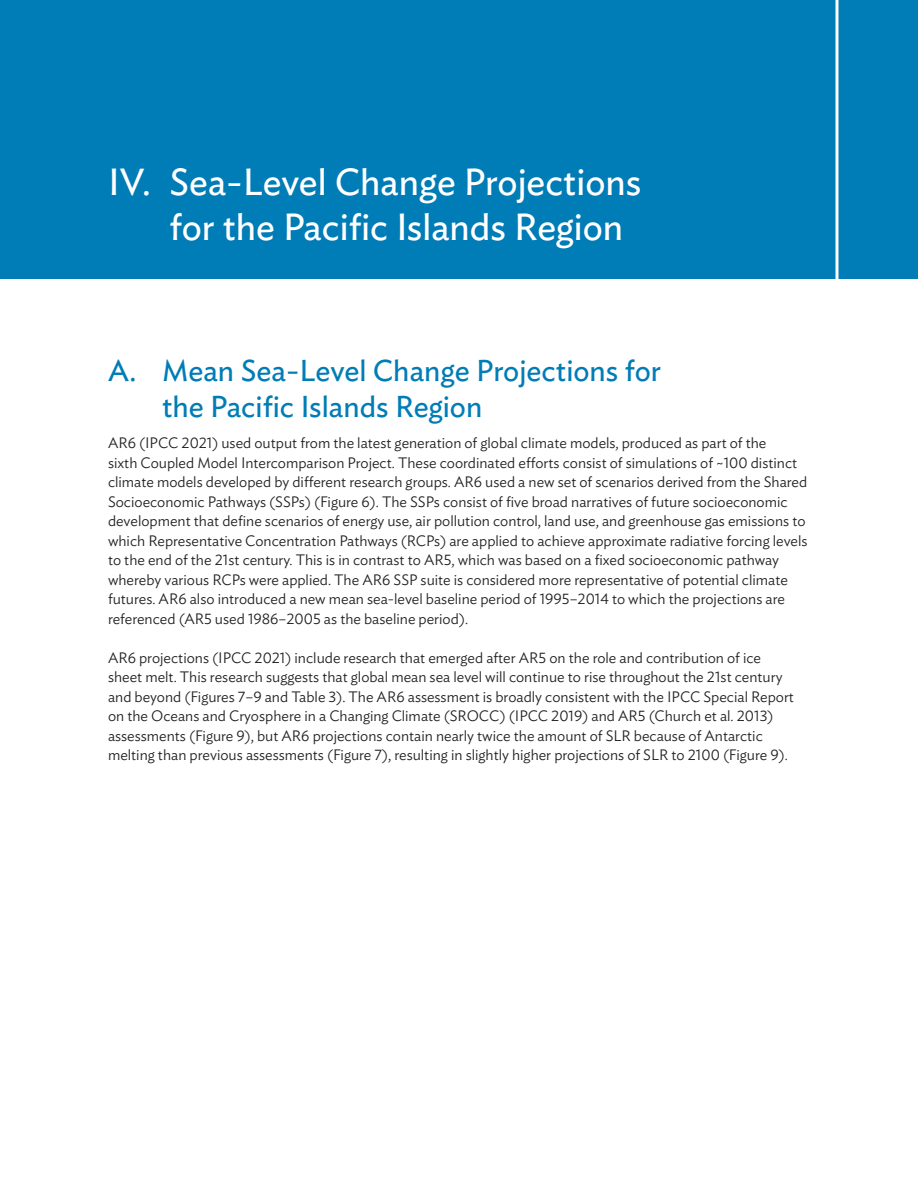
<style>
.page{position:relative;width:918px;height:1188px;background:#fff}
.page>*{position:absolute;margin:0;border:0;box-sizing:border-box;transform-origin:0 0}
.t1{font:37.5px/45px "Ideal Sans";color:#fff}
.t2{font:30px/36px "Ideal Sans";color:#007cb6}
.t3{font:300 15px/19.5px "Ideal Sans";color:#231f20}
</style>
<div class="page">
<div style="left:0;top:0;width:918px;height:279px;background:#007cb6"></div>
<hr style="left:836px;top:0;width:3px;height:279px;background:#fff">
<h1 class="t1" style="left:169px;top:157px;width:474px;text-indent:-61px">IV. Sea-Level Change Projections for the Pacific Islands Region</h1>
<h2 class="t2" style="left:162px;top:350px;width:501px;text-indent:-54px">A. Mean Sea-Level Change Projections for the Pacific Islands Region</h2>
<p class="t3" style="left:108px;top:432px;width:701px">AR6 (IPCC 2021) used output from the latest generation of global climate models, produced as part of the<br>sixth Coupled Model Intercomparison Project. These coordinated efforts consist of simulations of ~100 distinct climate models developed by different research groups. AR6 used a new set of scenarios derived from the Shared Socioeconomic Pathways (SSPs) (Figure 6). The SSPs consist of five broad narratives of future socioeconomic development that define scenarios of energy use, air pollution control, land use, and greenhouse gas emissions to which Representative Concentration Pathways (RCPs) are applied to achieve approximate radiative forcing levels to the end of the 21st century. This is in contrast to AR5, which was based on a fixed socioeconomic pathway whereby various RCPs were applied. The AR6 SSP suite is considered more representative of potential climate futures. AR6 also introduced a new mean sea-level baseline period of 1995–2014 to which the projections are referenced (AR5 used 1986–2005 as the baseline period).</p>
<p class="t3" style="left:108px;top:647px;width:688px">AR6 projections (IPCC 2021) include research that emerged after AR5 on the role and contribution of ice sheet melt. This research suggests that global mean sea level will continue to rise throughout the 21st century and beyond (Figures 7–9 and Table 3). The AR6 assessment is broadly consistent with the IPCC Special Report on the Oceans and Cryosphere in a Changing Climate (SROCC) (IPCC 2019) and AR5 (Church et al. 2013) assessments (Figure 9), but AR6 projections contain nearly twice the amount of SLR because of Antarctic melting than previous assessments (Figure 7), resulting in slightly higher projections of SLR to 2100 (Figure 9).</p>
</div>
